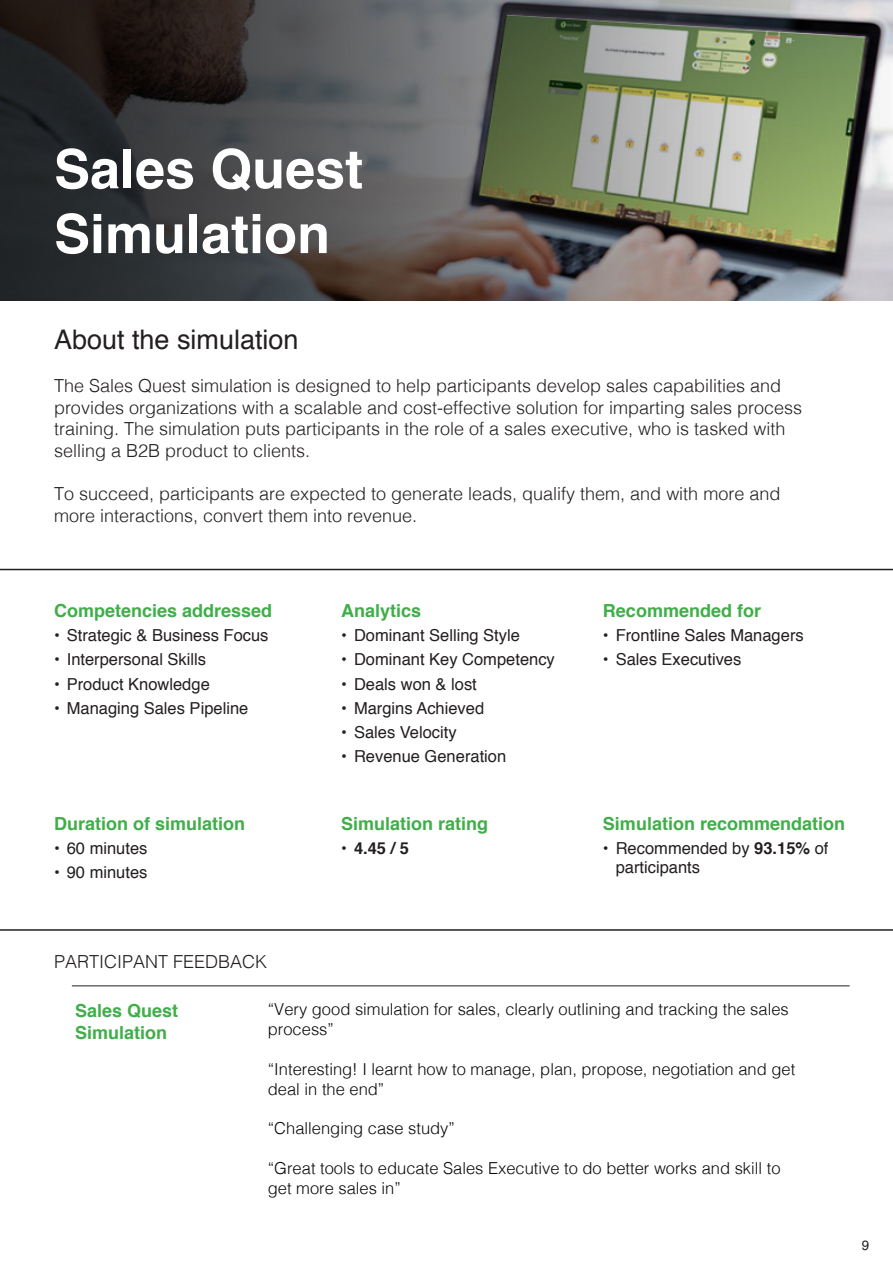
<style>
.page{position:relative;width:893px;height:1263px;background:#fff}
.page>*{position:absolute;margin:0;border:0;box-sizing:border-box;transform-origin:0 0}
.t1{font:700 54px "Helvetica";color:#fff}
.t2{font:27px "Helvetica";color:#231f20}
.Sub-header{font:300 18px/21.6px "Helvetica";color:#231f20}
.Sub-header-2{font:700 18px "Helvetica";color:#40ae49}
.Sub-header_Caps{font:300 18px "Helvetica";color:#231f20}
.t3{font:16.5px/19.8px "Helvetica";color:#231f20}
.t4{font:300 16.5px "Helvetica";color:#070a07}
.t5{font:700 16.5px "Helvetica";color:#231f20}
.Sub-header-3{font:13.5px "Helvetica";color:#231f20}
.s1{font-weight:700}
</style>
<div class="page">
<hr style="left:72px;top:985px;width:778px;height:1px;background:#231f20">
<img style="left:0;top:0;width:893px;height:301px">
<hr style="left:0;top:569px;width:893px;height:1px;background:#231f20">
<hr style="left:0;top:929px;width:893px;height:2px;background:#231f20">
<p class="t1" style="left:54px;top:126px;width:311px">Sales Quest</p>
<p class="t1" style="left:54px;top:190px;width:278px">Simulation</p>
<p class="t2" style="left:54px;top:318px;width:246px">About the simulation</p>
<p class="Sub-header" style="left:54px;top:373px;width:750px">The Sales Quest simulation is designed to help participants develop sales capabilities and provides organizations with a scalable and cost-effective solution for imparting sales process training. The simulation puts participants in the role of a sales executive, who is tasked with selling a B2B product to clients.</p>
<p class="Sub-header" style="left:54px;top:481px;width:728px">To succeed, participants are expected to generate leads, qualify them, and with more and</p>
<p class="Sub-header" style="left:54px;top:503px;width:365px">more interactions, convert them into revenue.</p>
<p class="Sub-header-2" style="left:54px;top:596px;width:220px">Competencies addressed</p>
<p class="t3" style="left:54px;top:626px;width:216px">• Strategic &amp; Business Focus</p>
<p class="t3" style="left:54px;top:650px;width:154px">• Interpersonal Skills</p>
<p class="t3" style="left:54px;top:674px;width:157px">• Product Knowledge</p>
<p class="t3" style="left:54px;top:698px;width:196px">• Managing Sales Pipeline</p>
<p class="Sub-header-2" style="left:54px;top:809px;width:193px">Duration of simulation</p>
<p class="t3" style="left:54px;top:838px;width:95px">• 60 minutes</p>
<p class="t3" style="left:54px;top:862px;width:95px">• 90 minutes</p>
<p class="Sub-header-2" style="left:341px;top:596px;width:82px">Analytics</p>
<p class="t3" style="left:341px;top:626px;width:180px">• Dominant Selling Style</p>
<p class="t3" style="left:341px;top:650px;width:215px">• Dominant Key Competency</p>
<p class="t3" style="left:341px;top:674px;width:137px">• Deals won &amp; lost</p>
<p class="t3" style="left:341px;top:698px;width:144px">• Margins Achieved</p>
<p class="t3" style="left:341px;top:722px;width:117px">• Sales Velocity</p>
<p class="t3" style="left:341px;top:746px;width:167px">• Revenue Generation</p>
<p class="Sub-header-2" style="left:341px;top:809px;width:149px">Simulation rating</p>
<p class="t5" style="left:341px;top:834px;width:69px">• 4.45 / 5</p>
<p class="Sub-header-2" style="left:603px;top:596px;width:160px">Recommended for</p>
<p class="t3" style="left:603px;top:626px;width:202px">• Frontline Sales Managers</p>
<p class="t3" style="left:603px;top:650px;width:140px">• Sales Executives</p>
<p class="Sub-header-2" style="left:603px;top:809px;width:244px">Simulation recommendation</p>
<p class="t3" style="left:616px;top:838px;width:214px;text-indent:-13px">• Recommended by <span class="s1">93.15%</span> of participants</p>
<p class="Sub-header_Caps" style="left:54px;top:946px;width:215px">PARTICIPANT FEEDBACK</p>
<p class="Sub-header-2" style="left:75px;top:996px;width:105px">Sales Quest</p>
<p class="Sub-header-2" style="left:75px;top:1018px;width:94px">Simulation</p>
<p class="t4" style="left:268px;top:995px;width:522px">“Very good simulation for sales, clearly outlining and tracking the sales</p>
<p class="t4" style="left:268px;top:1015px;width:68px">process”</p>
<p class="t4" style="left:268px;top:1055px;width:529px">“Interesting! I learnt how to manage, plan, propose, negotiation and get</p>
<p class="t4" style="left:268px;top:1075px;width:118px">deal in the end”</p>
<p class="t4" style="left:268px;top:1114px;width:189px">“Challenging case study”</p>
<p class="t4" style="left:268px;top:1154px;width:514px">“Great tools to educate Sales Executive to do better works and skill to</p>
<p class="t4" style="left:268px;top:1174px;width:134px">get more sales in”</p>
<p class="Sub-header-3" style="left:862px;top:1234px;width:9px">9</p>
</div>
